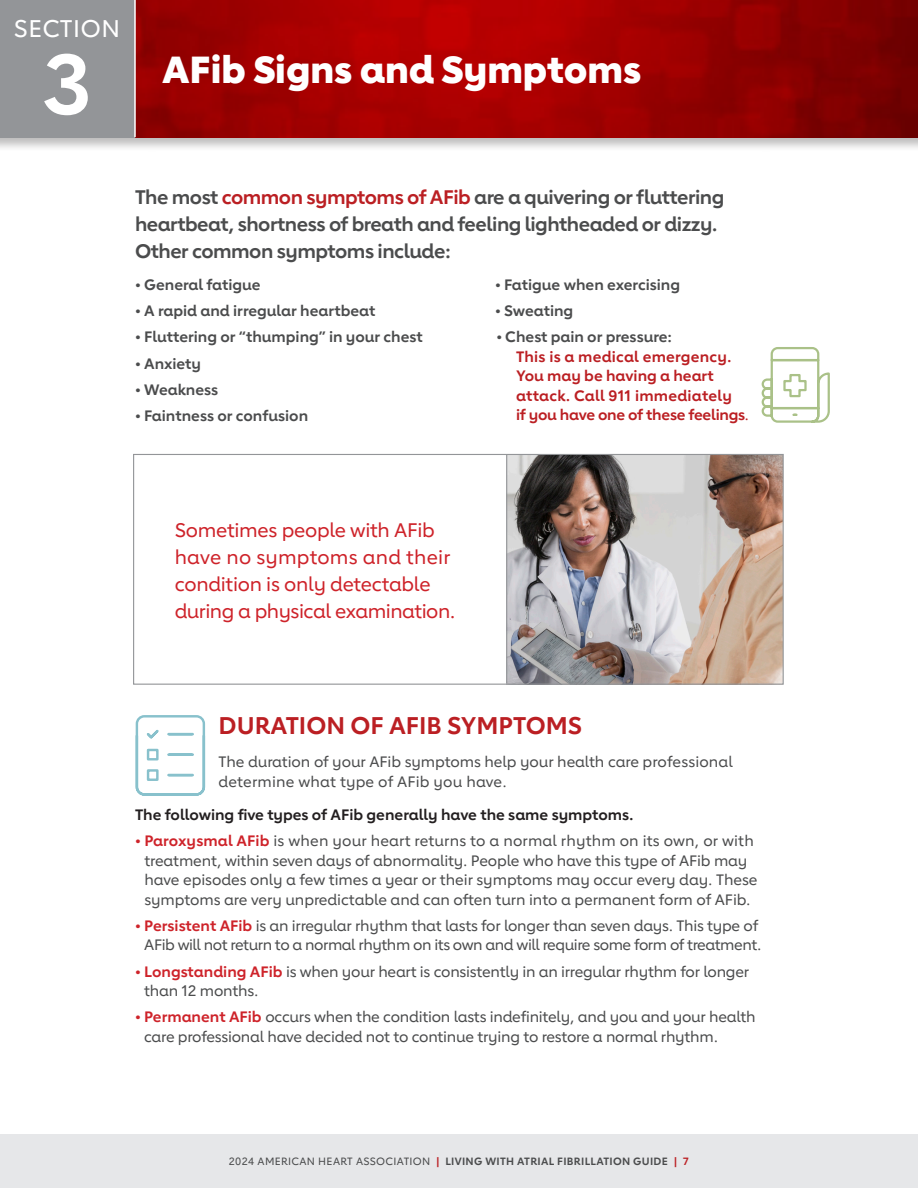
<style>
.page{position:relative;width:918px;height:1188px;background:#fff}
.page>*{position:absolute;margin:0;border:0;box-sizing:border-box;transform-origin:0 0}
.t1{font:700 84px "Lub Dub";color:#fff}
.t2{font:800 37.5px "Lub Dub";color:#fff}
.t3{font:700 24px "Lub Dub";color:#bb1f23}
.t4{font:500 24px "Lub Dub";letter-spacing:.02em;color:#fff}
.t5{font:700 19.5px/27px "Lub Dub";letter-spacing:-.025em;color:#4b4c4d}
.t6{font:500 19.5px/27px "Lub Dub";letter-spacing:-.015em;color:#ce232a}
.t7{font:500 15px/19.5px "Lub Dub";letter-spacing:-.015em;color:#4b4c4d}
.t8{font:700 15px "Lub Dub";color:#4b4c4d}
.t9{font:700 15px/19.5px "Lub Dub";color:#bb1f23}
.t10{font:700 15px "Lub Dub";color:#231f20}
.t11{font:700 10.5px "Lub Dub";letter-spacing:.03em;color:#4b4c4d}
.s1{color:#bb1f23}
.s2{color:#4b4c4d}
.s3{font-weight:500;font-style:italic}
.s4{font-weight:700;color:#ce232a}
.s5{font-weight:500}
</style>
<div class="page">
<div style="left:0;top:1134px;width:918px;height:54px;background:#e6e7e9"></div>
<div style="left:0;top:0;width:918px;height:152px;background:#231f20;opacity:.3"></div>
<img style="left:136px;top:0;width:782px;height:137px">
<div style="left:0;top:0;width:134px;height:137px;background:#939598"></div>
<hr style="left:134px;top:0;width:2px;height:137px;background:#fff">
<img style="left:507px;top:456px;width:275px;height:227px">
<div style="left:133px;top:454px;width:651px;height:231px;border:1px solid #939598"></div>
<hr style="left:506px;top:454px;width:1px;height:229px;background:#939598">
<svg style="left:135px;top:715px;width:71px;height:81px"></svg>
<svg style="left:761px;top:347px;width:69px;height:76px"></svg>
<p class="t4" style="left:14px;top:15px;width:108px">SECTION</p>
<p class="t1" style="left:42px;top:34px;width:51px">3</p>
<p class="t2" style="left:162px;top:47px;width:481px">AFib Signs and Symptoms</p>
<p class="t5" style="left:135px;top:183px;width:591px">The most <span class="s1">common symptoms of AFib</span> are a quivering or fluttering heartbeat, shortness of breath and feeling lightheaded or dizzy.<br>Other common symptoms include:</p>
<p class="t8" style="left:135px;top:276px;width:127px">• General fatigue</p>
<p class="t8" style="left:135px;top:302px;width:242px">• A rapid and irregular heartbeat</p>
<p class="t8" style="left:135px;top:328px;width:289px">• Fluttering or “thumping” in your chest</p>
<p class="t8" style="left:135px;top:354px;width:67px">• Anxiety</p>
<p class="t8" style="left:135px;top:381px;width:85px">• Weakness</p>
<p class="t8" style="left:135px;top:407px;width:175px">• Faintness or confusion</p>
<p class="t8" style="left:495px;top:276px;width:187px">• Fatigue when exercising</p>
<p class="t8" style="left:495px;top:302px;width:80px">• Sweating</p>
<p class="t9" style="left:516px;top:327px;width:235px;text-indent:-20px"><span class="s2">• Chest pain or pressure:<br></span>This is a medical emergency.<br>You may be having a heart attack. Call 911 immediately<br>if you have one of these feelings<span class="s3">.</span></p>
<p class="t6" style="left:175px;top:516px;width:282px">Sometimes people with AFib have no symptoms and their condition is only detectable during a physical examination.</p>
<p class="t3" style="left:219px;top:711px;width:365px">DURATION OF AFIB SYMPTOMS</p>
<p class="t7" style="left:219px;top:752px;width:516px">The duration of your AFib symptoms help your health care professional determine what type of AFib you have.</p>
<p class="t10" style="left:135px;top:805px;width:500px">The following five types of AFib generally have the same symptoms.</p>
<p class="t7" style="left:144px;top:831px;width:615px;text-indent:-9px"><span class="s4">• Paroxysmal AFib</span> is when your heart returns to a normal rhythm on its own, or with treatment, within seven days of abnormality. People who have this type of AFib may have episodes only a few times a year or their symptoms may occur every day. These symptoms are very unpredictable and can often turn into a permanent form of AFib.</p>
<p class="t7" style="left:135px;top:916px;width:628px;text-align:right"><span class="s4">• Persistent AFib</span> is an irregular rhythm that lasts for longer than seven days. This type of<br>AFib will not return to a normal rhythm on its own and will require some form of treatment.</p>
<p class="t7" style="left:144px;top:961px;width:607px;text-indent:-9px"><span class="s4">• Longstanding AFib</span> is when your heart is consistently in an irregular rhythm for longer than 12 months.</p>
<p class="t7" style="left:144px;top:1007px;width:613px;text-indent:-9px"><span class="s4">• Permanent AFib</span> occurs when the condition lasts indefinitely, and you and your health care professional have decided not to continue trying to restore a normal rhythm.</p>
<p class="t11" style="left:229px;top:1155px;width:462px"><span class="s5">2024 AMERICAN HEART ASSOCIATION</span> <span class="s1">|</span> LIVING WITH ATRIAL FIBRILLATION GUIDE <span class="s1">| 7</span></p>
</div>
